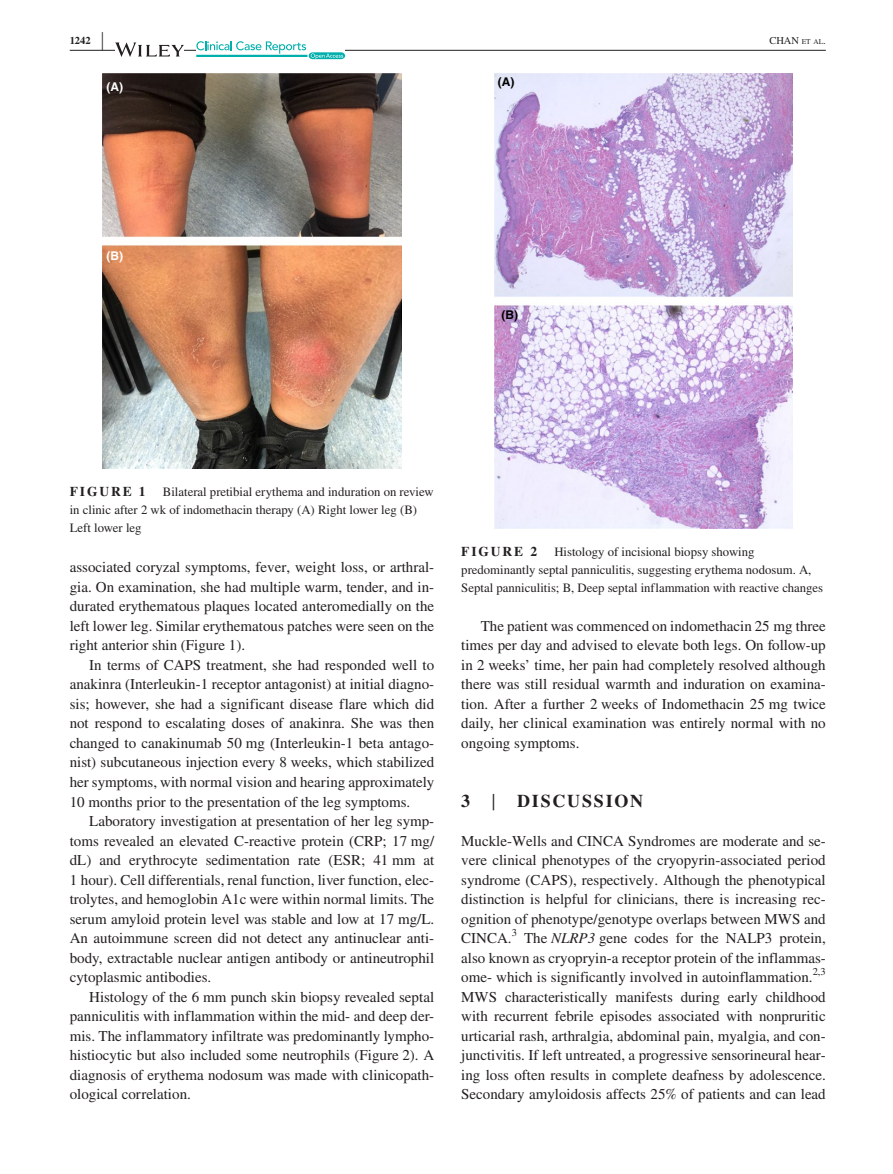
<style>
.page{position:relative;width:893px;height:1174px;background:#fff}
.page>*{position:absolute;margin:0;border:0;box-sizing:border-box;transform-origin:0 0}
.t1{font:700 25.95px "STIX";color:#231f20;scale:.36 1}
.t2{font:700 18px "STIX";letter-spacing:.1em;color:#231f20}
.t3{font:15px/19.5px "STIX";color:#231f20;text-align:justify}
.t4{font:700 13.5px "STIX";letter-spacing:.14em;color:#231f20}
.t5{font:12.75px/18px "STIX";color:#231f20}
.t6{font:700 12px "Helvetica";color:#fff}
.t7{font:700 12px "Helvetica";color:#000}
.t8{font:10.5px "STIX";color:#231f20}
.t9{font:700 10.5px "STIX";color:#231f20}
.t10{font:10.5px "STIX";color:#231f20}
.s1{font-size:7.35px}
.s2{font-weight:400;font-size:23.7px}
.s3{font-style:italic}
</style>
<div class="page">
<hr style="left:70px;top:50px;width:756px;height:1px;background:#231f20">
<svg style="left:115px;top:42px;width:69px;height:15px"></svg>
<svg style="left:196px;top:41px;width:149px;height:18px"></svg>
<img style="left:103px;top:73px;width:298px;height:395px">
<img style="left:494px;top:73px;width:299px;height:456px">
<p class="t9" style="left:70px;top:34px;width:22px">1242</p>
<h1 class="t1" style="left:102px;top:26px;width:7px">|</h1>
<p class="t8" style="left:769px;top:33px;width:58px">CHAN <span class="s1">et al</span>.</p>
<p class="t6" style="left:107px;top:79px;width:18px">(A)</p>
<p class="t6" style="left:107px;top:248px;width:18px">(B)</p>
<p class="t7" style="left:498px;top:74px;width:18px">(A)</p>
<p class="t7" style="left:501px;top:307px;width:18px">(B)</p>
<p class="t4" style="left:70px;top:483px;width:77px">FIGURE 1</p>
<p class="t5" style="left:70px;top:483px;width:366px;text-indent:93px">Bilateral pretibial erythema and induration on review in clinic after 2 wk of indomethacin therapy (A) Right lower leg (B)<br>Left lower leg</p>
<p class="t3" style="left:70px;top:558px;width:366px">associated coryzal symptoms, fever, weight loss, or arthral&shy;gia. On examination, she had multiple warm, tender, and in&shy;durated erythematous plaques located anteromedially on the left lower leg. Similar erythematous patches were seen on the right anterior shin (Figure 1).</p>
<p class="t3" style="left:70px;top:656px;width:366px;text-indent:20px">In terms of CAPS treatment, she had responded well to anakinra (Interleukin-1 receptor antagonist) at initial diagno&shy;sis; however, she had a significant disease flare which did not respond to escalating doses of anakinra. She was then changed to canakinumab 50 mg (Interleukin-1 beta antago&shy;nist) subcutaneous injection every 8 weeks, which stabilized her symptoms, with normal vision and hearing approximately 10 months prior to the presentation of the leg symptoms.</p>
<p class="t3" style="left:70px;top:812px;width:366px;text-indent:20px">Laboratory investigation at presentation of her leg symp&shy;toms revealed an elevated C-reactive protein (CRP; 17 mg/ dL) and erythrocyte sedimentation rate (ESR; 41 mm at 1 hour). Cell differentials, renal function, liver function, elec&shy;trolytes, and hemoglobin A1c were within normal limits. The serum amyloid protein level was stable and low at 17 mg/L.<br>An autoimmune screen did not detect any antinuclear anti&shy;body, extractable nuclear antigen antibody or antineutrophil cytoplasmic antibodies.</p>
<p class="t3" style="left:70px;top:987px;width:366px;text-indent:20px">Histology of the 6 mm punch skin biopsy revealed septal panniculitis with inflammation within the mid- and deep der&shy;mis. The inflammatory infiltrate was predominantly lympho&shy;histiocytic but also included some neutrophils (Figure 2). A diagnosis of erythema nodosum was made with clinicopath&shy;ological correlation.</p>
<p class="t4" style="left:461px;top:544px;width:77px">FIGURE 2</p>
<p class="t5" style="left:461px;top:544px;width:363px;text-indent:93px">Histology of incisional biopsy showing predominantly septal panniculitis, suggesting erythema nodosum. A,<br>Septal panniculitis; B, Deep septal inflammation with reactive changes</p>
<p class="t3" style="left:461px;top:617px;width:366px;text-indent:20px">The patient was commenced on indomethacin 25 mg three times per day and advised to elevate both legs. On follow-up in 2 weeks’ time, her pain had completely resolved although there was still residual warmth and induration on examina&shy;tion. After a further 2 weeks of Indomethacin 25 mg twice daily, her clinical examination was entirely normal with no ongoing symptoms.</p>
<p class="t2" style="left:461px;top:789px;width:184px">3 <span class="s2">|</span> DISCUSSION</p>
<p class="t3" style="left:461px;top:831px;width:366px">Muckle-Wells and CINCA Syndromes are moderate and se&shy;vere clinical phenotypes of the cryopyrin-associated period syndrome (CAPS), respectively. Although the phenotypical distinction is helpful for clinicians, there is increasing rec&shy;ognition of phenotype/genotype overlaps between MWS and CINCA.</p>
<p class="t10" style="left:512px;top:925px;width:7px">3</p>
<p class="t3" style="left:461px;top:929px;width:366px;text-indent:63px">The <span class="s3">NLRP3</span> gene codes for the NALP3 protein, also known as cryopryin-a receptor protein of the inflammas&shy;ome- which is significantly involved in autoinflammation.</p>
<p class="t10" style="left:813px;top:964px;width:15px">2,3</p>
<p class="t3" style="left:461px;top:987px;width:366px">MWS characteristically manifests during early childhood with recurrent febrile episodes associated with nonpruritic urticarial rash, arthralgia, abdominal pain, myalgia, and con&shy;junctivitis. If left untreated, a progressive sensorineural hear&shy;ing loss often results in complete deafness by adolescence.<br>Secondary amyloidosis affects 25% of patients and can lead</p>
</div>
